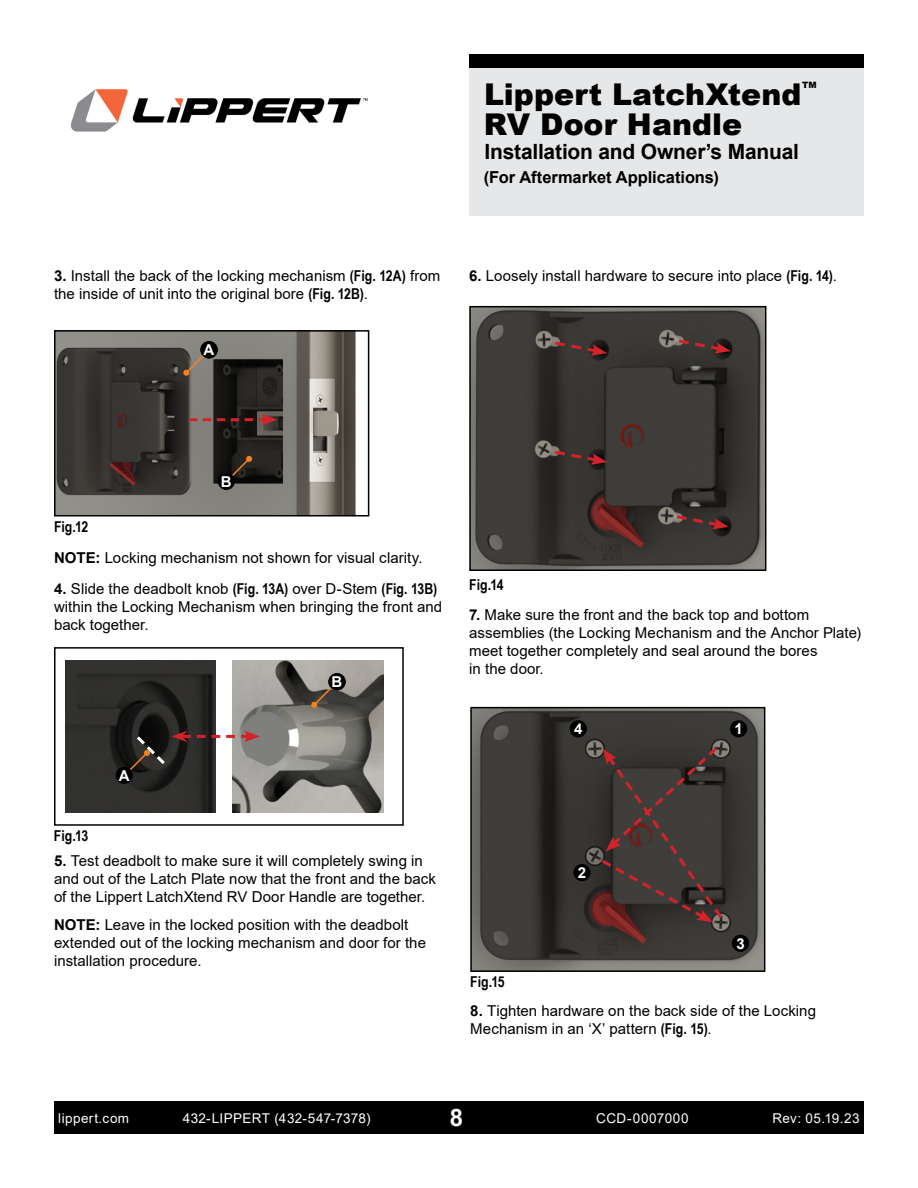
<style>
.page{position:relative;width:918px;height:1188px;background:#fff}
.page>*{position:absolute;margin:0;border:0;box-sizing:border-box;transform-origin:0 0}
.t1{font:900 30px "Arial";color:#000}
.t2{font:700 24px "Arial";color:#fff}
.t3{font:700 21px "Arial";letter-spacing:-.01em;color:#000}
.t4{font:700 16.5px "Arial";letter-spacing:-.005em;color:#000}
.t5{font:15px/18px "Arial";letter-spacing:.005em;color:#000}
.t6{font:700 15px "Arial Narrow";letter-spacing:-.01em;color:#000}
.t7{font:700 15px "Arial";color:#fff}
.t8{font:13.5px "Arial";letter-spacing:.03em;color:#fff}
.t9{font:900 8.7px "Arial";color:#000}
.s1{font-weight:700}
.s2{font-family:"Arial Narrow";font-weight:700}
</style>
<div class="page">
<div style="left:54px;top:1102px;width:810px;height:32px;background:#000"></div>
<img style="left:70px;top:89px;width:298px;height:43px">
<div style="left:469px;top:54px;width:395px;height:162px;background:#e6e7e8"></div>
<div style="left:469px;top:54px;width:395px;height:14px;background:#000"></div>
<img style="left:473px;top:710px;width:289px;height:259px">
<div style="left:470px;top:707px;width:295px;height:265px;border:2px solid #000"></div>
<svg style="left:599px;top:744px;width:126px;height:178px;background:#433633"></svg>
<div style="left:730px;top:720px;width:17px;height:17px;background:#000;border-radius:50%"></div>
<div style="left:573px;top:864px;width:18px;height:17px;background:#000;border-radius:50%"></div>
<div style="left:732px;top:935px;width:17px;height:17px;background:#000;border-radius:50%"></div>
<div style="left:570px;top:720px;width:17px;height:17px;background:#000;border-radius:50%"></div>
<img style="left:66px;top:661px;width:150px;height:151px">
<img style="left:233px;top:661px;width:150px;height:151px">
<svg style="left:311px;top:680px;width:28px;height:28px"></svg>
<div style="left:328px;top:673px;width:18px;height:17px;background:#000;border-radius:50%"></div>
<div style="left:116px;top:767px;width:17px;height:17px;background:#000;border-radius:50%"></div>
<div style="left:54px;top:647px;width:350px;height:179px;border:2px solid #000"></div>
<svg style="left:123px;top:731px;width:137px;height:46px;background:#5c5351"></svg>
<img style="left:57px;top:333px;width:299px;height:180px">
<div style="left:54px;top:330px;width:315px;height:186px;border:2px solid #000"></div>
<svg style="left:183px;top:348px;width:28px;height:28px"></svg>
<div style="left:200px;top:341px;width:18px;height:17px;background:#000;border-radius:50%"></div>
<svg style="left:225px;top:456px;width:27px;height:27px"></svg>
<div style="left:218px;top:473px;width:17px;height:17px;background:#000;border-radius:50%"></div>
<svg style="left:189px;top:414px;width:88px;height:12px"></svg>
<img style="left:472px;top:309px;width:291px;height:259px">
<div style="left:469px;top:306px;width:297px;height:265px;border:2px solid #000"></div>
<svg style="left:552px;top:340px;width:55px;height:16px"></svg>
<svg style="left:676px;top:337px;width:55px;height:17px"></svg>
<svg style="left:552px;top:449px;width:55px;height:16px"></svg>
<svg style="left:673px;top:513px;width:56px;height:16px"></svg>
<h1 class="t1" style="left:484px;top:73px;width:319px">Lippert LatchXtend</h1>
<p class="t9" style="left:802px;top:79px;width:16px">TM</p>
<h1 class="t1" style="left:484px;top:103px;width:260px">RV Door Handle</h1>
<h3 class="t3" style="left:484px;top:137px;width:316px">Installation and Owner’s Manual</h3>
<p class="t4" style="left:484px;top:166px;width:236px">(For Aftermarket Applications)</p>
<p class="t5" style="left:54px;top:267px;width:388px"><span class="s1">3.</span> Install the back of the locking mechanism <span class="s2">(Fig. 12A)</span> from the inside of unit into the original bore <span class="s2">(Fig. 12B)</span>.</p>
<p class="t7" style="left:204px;top:340px;width:12px">A</p>
<p class="t5" style="left:469px;top:267px;width:369px"><span class="s1">6.</span> Loosely install hardware to secure into place <span class="s2">(Fig. 14)</span>.</p>
<p class="t7" style="left:221px;top:471px;width:12px">B</p>
<p class="t6" style="left:54px;top:515px;width:36px">Fig.12</p>
<p class="t5" style="left:54px;top:548px;width:370px"><span class="s1">NOTE:</span> Locking mechanism not shown for visual clarity.</p>
<p class="t5" style="left:54px;top:580px;width:390px"><span class="s1">4.</span> Slide the deadbolt knob <span class="s2">(Fig. 13A)</span> over D-Stem <span class="s2">(Fig. 13B) </span>within the Locking Mechanism when bringing the front and back together.</p>
<p class="t6" style="left:54px;top:825px;width:36px">Fig.13</p>
<p class="t7" style="left:119px;top:765px;width:12px">A</p>
<p class="t7" style="left:332px;top:672px;width:12px">B</p>
<p class="t5" style="left:54px;top:852px;width:384px"><span class="s1">5.</span> Test deadbolt to make sure it will completely swing in and out of the Latch Plate now that the front and the back of the Lippert LatchXtend RV Door Handle are together.</p>
<p class="t5" style="left:54px;top:915px;width:374px"><span class="s1">NOTE:</span> Leave in the locked position with the deadbolt extended out of the locking mechanism and door for the installation procedure.</p>
<p class="t6" style="left:469px;top:573px;width:36px">Fig.14</p>
<p class="t5" style="left:469px;top:606px;width:393px"><span class="s1">7.</span> Make sure the front and the back top and bottom assemblies (the Locking Mechanism and the Anchor Plate) meet together completely and seal around the bores<br>in the door.</p>
<p class="t6" style="left:470px;top:971px;width:36px">Fig.15</p>
<p class="t7" style="left:574px;top:718px;width:10px">4</p>
<p class="t7" style="left:578px;top:862px;width:10px">2</p>
<p class="t7" style="left:734px;top:718px;width:10px">1</p>
<p class="t7" style="left:736px;top:933px;width:10px">3</p>
<p class="t5" style="left:470px;top:1002px;width:347px"><span class="s1">8.</span> Tighten hardware on the back side of the Locking<br>Mechanism in an ‘X’ pattern <span class="s2">(Fig. 15)</span>.</p>
<p class="t8" style="left:58px;top:1109px;width:72px">lippert.com</p>
<p class="t8" style="left:183px;top:1109px;width:189px">432-LIPPERT (432-547-7378)</p>
<h2 class="t2" style="left:450px;top:1100px;width:15px">8</h2>
<p class="t8" style="left:772px;top:1109px;width:89px">Rev: 05.19.23</p>
<p class="t8" style="left:596px;top:1109px;width:94px">CCD-0007000</p>
</div>
